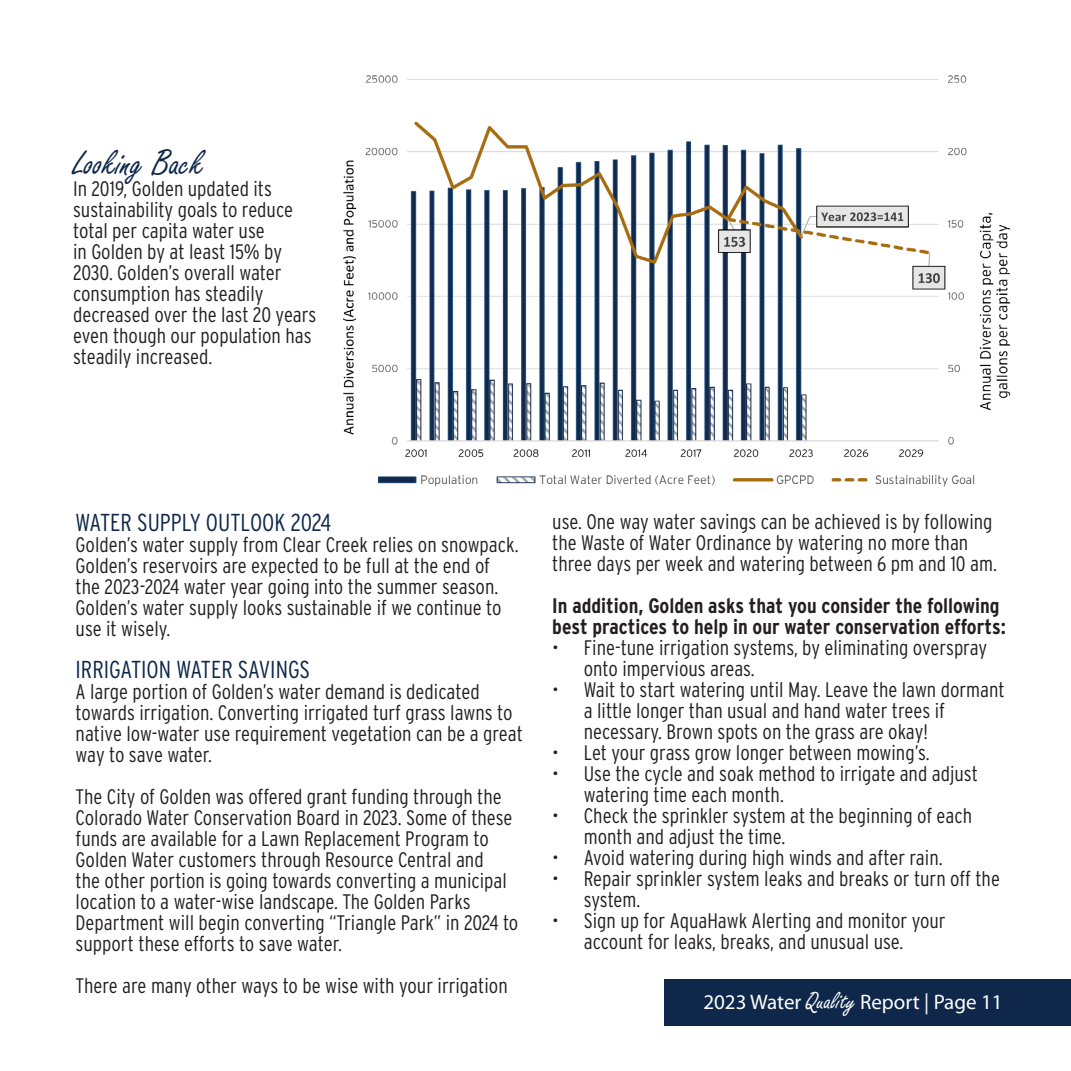
<style>
.page{position:relative;width:1071px;height:1071px;background:#fff}
.page>*{position:absolute;margin:0;border:0;box-sizing:border-box;transform-origin:0 0}
.t1{font:38.5px "Freestyle Script";color:#0e274a}
.t2{font:300 24.5px "Interstate Condensed";color:#0e274a}
.t3{font:300 21px/21px "Interstate Condensed";color:#231f20}
.t4{font:700 21px/21px "Interstate Condensed";color:#231f20}
.t5{font:21px "Myriad Pro";color:#fff}
.s1{font-family:"Freestyle Script";font-size:26.25px}
</style>
<div class="page">
<div style="left:664px;top:979px;width:407px;height:47px;background:#0e274a"></div>
<hr style="left:0;top:84px;width:1px;height:987px;background:#56738b">
<img style="left:343px;top:75px;width:668px;height:412px">
<p class="t1" style="left:73px;top:142px;width:133px">Looking Back</p>
<p class="t3" style="left:73px;top:178px;width:245px">In 2019, Golden updated its sustainability goals to reduce total per capita water use<br>in Golden by at least 15% by<br>2030. Golden’s overall water consumption has steadily decreased over the last 20 years even though our population has steadily increased.</p>
<p class="t2" style="left:76px;top:509px;width:257px">WATER SUPPLY OUTLOOK 2024</p>
<p class="t3" style="left:76px;top:534px;width:444px">Golden’s water supply from Clear Creek relies on snowpack.<br>Golden’s reservoirs are expected to be full at the end of the 2023-2024 water year going into the summer season.<br>Golden’s water supply looks sustainable if we continue to use it wisely.</p>
<p class="t2" style="left:76px;top:656px;width:236px">IRRIGATION WATER SAVINGS</p>
<p class="t3" style="left:76px;top:681px;width:449px">A large portion of Golden’s water demand is dedicated towards irrigation. Converting irrigated turf grass lawns to native low-water use requirement vegetation can be a great way to save water.</p>
<p class="t3" style="left:76px;top:786px;width:444px">The City of Golden was offered grant funding through the Colorado Water Conservation Board in 2023. Some of these funds are available for a Lawn Replacement Program to Golden Water customers through Resource Central and<br>the other portion is going towards converting a municipal location to a water-wise landscape. The Golden Parks Department will begin converting “Triangle Park” in 2024 to support these efforts to save water.</p>
<p class="t3" style="left:76px;top:975px;width:434px">There are many other ways to be wise with your irrigation</p>
<p class="t3" style="left:552px;top:510px;width:442px">use. One way water savings can be achieved is by following the Waste of Water Ordinance by watering no more than</p>
<p class="t3" style="left:552px;top:552px;width:446px">three days per week and watering between 6 pm and 10 am.</p>
<p class="t4" style="left:552px;top:595px;width:455px">In addition, Golden asks that you consider the following best practices to help in our water conservation efforts:</p>
<p class="t3" style="left:584px;top:636px;width:405px;text-indent:-32px">• Fine-tune irrigation systems, by eliminating overspray onto impervious areas.</p>
<p class="t3" style="left:584px;top:678px;width:422px;text-indent:-32px">• Wait to start watering until May. Leave the lawn dormant a little longer than usual and hand water trees if necessary. Brown spots on the grass are okay!</p>
<p class="t3" style="left:552px;top:741px;width:379px">• Let your grass grow longer between mowing’s.</p>
<p class="t3" style="left:584px;top:762px;width:396px;text-indent:-32px">• Use the cycle and soak method to irrigate and adjust watering time each month.</p>
<p class="t3" style="left:584px;top:804px;width:390px;text-indent:-32px">• Check the sprinkler system at the beginning of each month and adjust the time.</p>
<p class="t3" style="left:552px;top:846px;width:392px">• Avoid watering during high winds and after rain.</p>
<p class="t3" style="left:584px;top:867px;width:418px;text-indent:-32px">• Repair sprinkler system leaks and breaks or turn off the system.</p>
<p class="t3" style="left:552px;top:909px;width:395px;text-align:center">• Sign up for AquaHawk Alerting and monitor your account for leaks, breaks, and unusual use.</p>
<p class="t5" style="left:703px;top:989px;width:301px">2023 Water <span class="s1">Quality</span> Report | Page 11</p>
</div>
